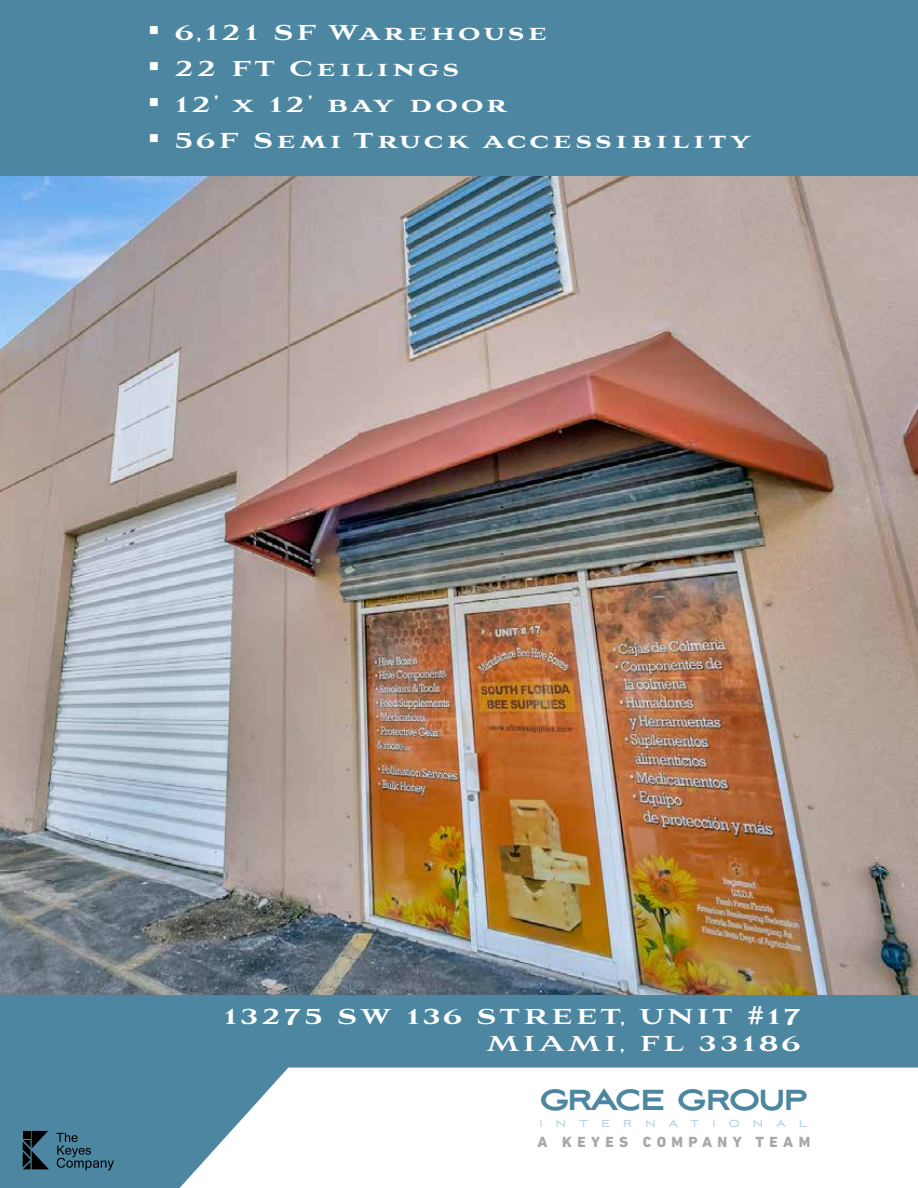
<style>
.page{position:relative;width:918px;height:1188px;background:#fff}
.page>*{position:absolute;margin:0;border:0;box-sizing:border-box;transform-origin:0 0}
.t1{font:700 40.2px "Aviano Sans";letter-spacing:-.1em;color:#4c86a0}
.t2{font:900 27px/27px "Aviano";letter-spacing:.125em;color:#fff;text-align:right}
.t3{font:900 27px "Aviano";letter-spacing:.085em;color:#fff}
.t4{font:800 15px "DIN Next LT Pro";letter-spacing:.36em;color:#a7a8a9}
.t5{font:13.95px "Aviano Sans";letter-spacing:.915em;color:#b9d2dc}
</style>
<div class="page">
<img style="left:0;top:176px;width:918px;height:820px">
<div style="left:0;top:0;width:918px;height:176px;background:#4c86a0"></div>
<div style="left:0;top:996px;width:918px;height:192px;background:#4c86a0"></div>
<svg style="left:180px;top:1068px;width:738px;height:120px;background:#f1f6f8"></svg>
<svg style="left:23px;top:1131px;width:26px;height:38px"></svg>
<svg style="left:57px;top:1133px;width:57px;height:37px"></svg>
<p class="t2" style="left:148px;top:19px;width:401px">▪ 6,121 SF Warehouse</p>
<p class="t2" style="left:148px;top:55px;width:313px">▪ 22 FT Ceilings</p>
<p class="t3" style="left:148px;top:90px;width:361px">▪ 12’ x 12’ bay door</p>
<p class="t2" style="left:148px;top:127px;width:605px">▪ 56F Semi Truck accessibility</p>
<p class="t2" style="left:224px;top:1003px;width:579px">13275 SW 136 STREET, UNIT #17<br>MIAMI, FL 33186</p>
<h1 class="t1" style="left:539px;top:1075px;width:271px">grace group</h1>
<p class="t5" style="left:539px;top:1115px;width:269px">international</p>
<p class="t4" style="left:538px;top:1134px;width:274px">A KEYES COMPANY TEAM</p>
</div>
